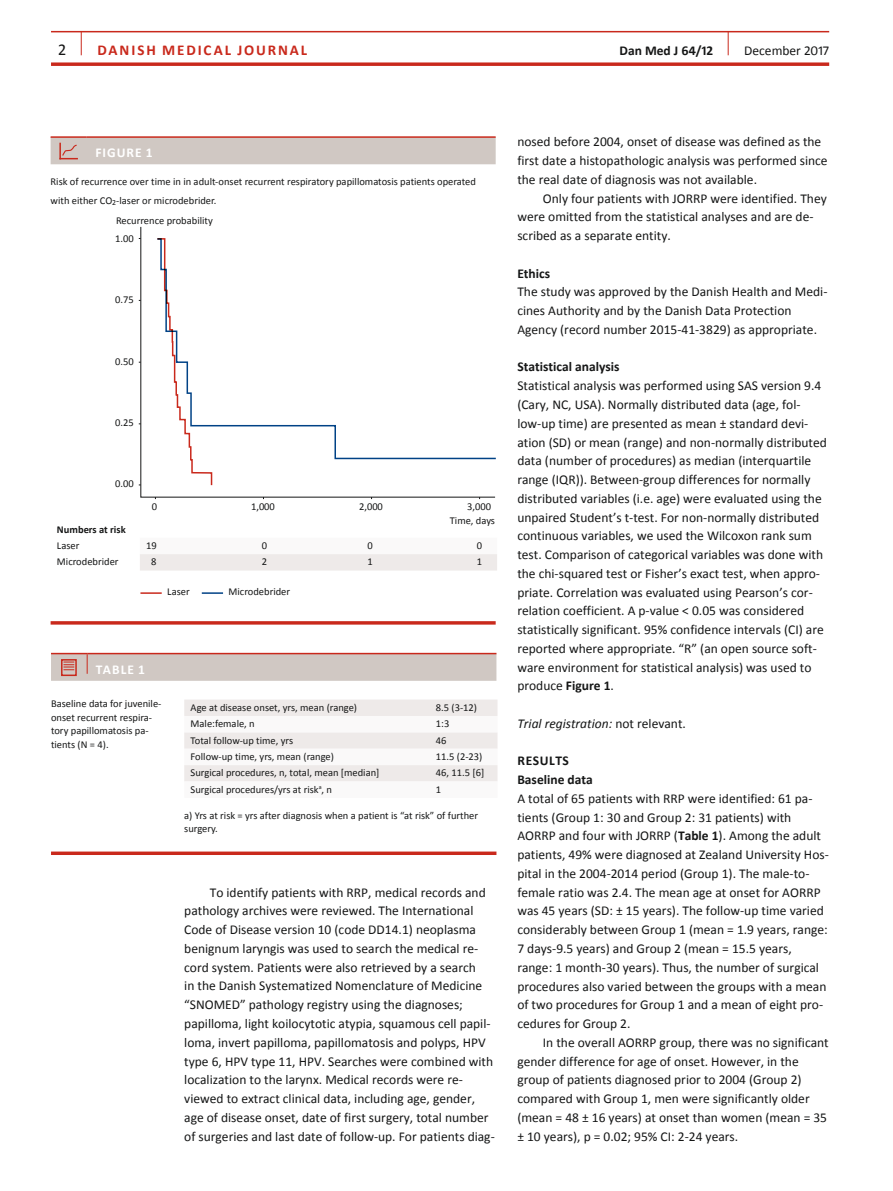
<style>
.page{position:relative;width:893px;height:1191px;background:#fff}
.page>*{position:absolute;margin:0;border:0;box-sizing:border-box;transform-origin:0 0}
.t1{font:16.5px "Calibri";color:#151616}
.t2{font:700 15px "Calibri";letter-spacing:.125em;color:#c9291c}
.t3{font:13.5px/18.8px "Calibri";color:#151616}
.t4{font:700 13.5px/18.8px "Calibri";color:#151616}
.t5{font:italic 13.5px "Calibri";color:#151616}
.t6{font:700 13.5px "Calibri";letter-spacing:.075em;color:#fff}
.t7{font:10.5px/13.5px "Calibri";color:#151616}
.t8{font:700 10.5px "Calibri";color:#151616}
.s1{font-style:italic}
.s2{font-weight:700}
.s3{font-style:normal}
</style>
<div class="page">
<hr style="left:51px;top:31px;width:778px;height:1px;background:#c9291c">
<svg style="left:51px;top:62px;width:778px;height:4px;background:#d0453a"></svg>
<svg style="left:81px;top:32px;width:1px;height:23px"></svg>
<svg style="left:728px;top:32px;width:1px;height:23px"></svg>
<svg style="left:51px;top:653px;width:445px;height:28px;background:#cfbeb9"></svg>
<svg style="left:184px;top:700px;width:313px;height:81px"></svg>
<svg style="left:51px;top:851px;width:445px;height:4px;background:#d0463b"></svg>
<hr style="left:51px;top:136px;width:36px;height:2px;background:#c9291c">
<hr style="left:87px;top:136px;width:409px;height:2px;background:#c9291c">
<div style="left:51px;top:137px;width:445px;height:27px;background:#d0c8c3"></div>
<svg style="left:140px;top:226px;width:356px;height:272px"></svg>
<div style="left:140px;top:554px;width:357px;height:16px;background:#eeeae9"></div>
<svg style="left:156px;top:460px;width:57px;height:26px"></svg>
<svg style="left:156px;top:237px;width:340px;height:223px"></svg>
<hr style="left:140px;top:592px;width:22px;height:2px;background:#c9291c">
<hr style="left:202px;top:592px;width:21px;height:2px;background:#004286">
<hr style="left:51px;top:621px;width:445px;height:3px;background:#c9291c">
<p class="t1" style="left:58px;top:40px;width:10px">2</p>
<p class="t2" style="left:98px;top:41px;width:211px">DANISH MEDICAL JOURNAL</p>
<p class="t4" style="left:619px;top:41px;width:95px">Dan Med J 64/12</p>
<p class="t3" style="left:744px;top:41px;width:86px">December 2017</p>
<p class="t6" style="left:96px;top:144px;width:59px">FIGURE 1</p>
<p class="t7" style="left:51px;top:172px;width:427px;line-height:18.8px">Risk of recurrence over time in in adult-onset recurrent respiratory papillomatosis patients operated with either CO<sub>2</sub>-laser or microdebrider.</p>
<p class="t7" style="left:116px;top:214px;width:98px">Recurrence probability</p>
<p class="t7" style="left:115px;top:231px;width:20px">1.00</p>
<p class="t7" style="left:115px;top:293px;width:20px">0.75</p>
<p class="t7" style="left:115px;top:354px;width:20px">0.50</p>
<p class="t7" style="left:115px;top:415px;width:20px">0.25</p>
<p class="t7" style="left:115px;top:476px;width:20px">0.00</p>
<p class="t7" style="left:152px;top:499px;width:7px">0</p>
<p class="t7" style="left:251px;top:499px;width:25px">1,000</p>
<p class="t7" style="left:359px;top:499px;width:25px">2,000</p>
<p class="t7" style="left:450px;top:499px;width:47px;text-indent:17px">3,000<br>Time, days</p>
<p class="t8" style="left:57px;top:522px;width:70px">Numbers at risk</p>
<p class="t7" style="left:57px;top:538px;width:24px">Laser</p>
<p class="t7" style="left:146px;top:538px;width:12px">19</p>
<p class="t7" style="left:262px;top:538px;width:7px">0</p>
<p class="t7" style="left:368px;top:538px;width:7px">0</p>
<p class="t7" style="left:477px;top:538px;width:7px">0</p>
<p class="t7" style="left:57px;top:555px;width:63px">Microdebrider</p>
<p class="t7" style="left:151px;top:555px;width:7px">8</p>
<p class="t7" style="left:262px;top:555px;width:7px">2</p>
<p class="t7" style="left:368px;top:555px;width:7px">1</p>
<p class="t7" style="left:477px;top:555px;width:7px">1</p>
<p class="t7" style="left:167px;top:584px;width:24px">Laser</p>
<p class="t7" style="left:229px;top:584px;width:63px">Microdebrider</p>
<p class="t6" style="left:96px;top:661px;width:50px">TABLE 1</p>
<p class="t7" style="left:51px;top:696px;width:112px">Baseline data for juvenile&shy;onset recurrent respira&shy;tory papillomatosis pa&shy;tients (N = 4).</p>
<p class="t7" style="left:191px;top:700px;width:168px">Age at disease onset, yrs, mean (range)</p>
<p class="t7" style="left:436px;top:700px;width:43px">8.5 (3-12)</p>
<p class="t7" style="left:191px;top:716px;width:66px">Male:female, n</p>
<p class="t7" style="left:436px;top:716px;width:15px">1:3</p>
<p class="t7" style="left:191px;top:733px;width:104px">Total follow-up time, yrs</p>
<p class="t7" style="left:436px;top:733px;width:12px">46</p>
<p class="t7" style="left:191px;top:749px;width:145px">Follow-up time, yrs, mean (range)</p>
<p class="t7" style="left:436px;top:749px;width:48px">11.5 (2-23)</p>
<p class="t7" style="left:191px;top:765px;width:190px">Surgical procedures, n, total, mean [median]</p>
<p class="t7" style="left:436px;top:765px;width:50px">46, 11.5 [6]</p>
<p class="t7" style="left:191px;top:782px;width:143px">Surgical procedures/yrs at risk<sup>a</sup>, n</p>
<p class="t7" style="left:436px;top:782px;width:7px">1</p>
<p class="t7" style="left:184px;top:808px;width:295px">a) Yrs at risk = yrs after diagnosis when a patient is “at risk” of further surgery.</p>
<p class="t3" style="left:184px;top:882px;width:312px;text-indent:26px">To identify patients with RRP, medical records and pathology archives were reviewed. The International Code of Disease version 10 (code DD14.1) neoplasma benignum laryngis was used to search the medical re&shy;cord system. Patients were also retrieved by a search<br>in the Danish Systematized Nomenclature of Medicine “SNOMED” pathology registry using the diagnoses; papilloma, light koilocytotic atypia, squamous cell papil&shy;loma, invert papilloma, papillomatosis and polyps, HPV type 6, HPV type 11, HPV. Searches were combined with localization to the larynx. Medical records were re&shy;viewed to extract clinical data, including age, gender, age of disease onset, date of first surgery, total number of surgeries and last date of follow-up. For patients diag-</p>
<p class="t3" style="left:517px;top:132px;width:312px">nosed before 2004, onset of disease was defined as the first date a histopathologic analysis was performed since the real date of diagnosis was not available.</p>
<p class="t3" style="left:517px;top:188px;width:311px;text-indent:26px">Only four patients with JORRP were identified. They were omitted from the statistical analyses and are de&shy;scribed as a separate entity.</p>
<p class="t4" style="left:517px;top:263px;width:34px">Ethics</p>
<p class="t3" style="left:517px;top:282px;width:312px">The study was approved by the Danish Health and Medi&shy;cines Authority and by the Danish Data Protection<br>Agency (record number 2015-41-3829) as appropriate.</p>
<p class="t4" style="left:517px;top:357px;width:104px">Statistical analysis</p>
<p class="t3" style="left:517px;top:376px;width:311px">Statistical analysis was performed using SAS version 9.4 (Cary, NC, USA). Normally distributed data (age, fol&shy;low-up time) are presented as mean ± standard devi&shy;ation (SD) or mean (range) and non-normally distributed data (number of procedures) as median (interquartile range (IQR)). Between-group differences for normally distributed variables (i.e. age) were evaluated using the unpaired Student’s t<span class="s1">-</span>test. For non-normally distributed continuous variables, we used the Wilcoxon rank sum test. Comparison of categorical variables was done with the chi-squared test or Fisher’s exact test, when appro&shy;priate. Correlation was evaluated using Pearson’s cor&shy;relation coefficient. A p-value &lt; 0.05 was considered statistically significant. 95% confidence intervals (CI) are reported where appropriate. “R” (an open source soft&shy;ware environment for statistical analysis) was used to produce <span class="s2">Figure 1</span>.</p>
<p class="t5" style="left:517px;top:715px;width:170px">Trial registration: <span class="s3">not relevant.</span></p>
<p class="t4" style="left:517px;top:751px;width:77px">RESULTS<br>Baseline data</p>
<p class="t3" style="left:517px;top:788px;width:313px">A total of 65 patients with RRP were identified: 61 pa&shy;tients (Group 1: 30 and Group 2: 31 patients) with AORRP and four with JORRP (<span class="s2">Table 1</span>). Among the adult patients, 49% were diagnosed at Zealand University Hos&shy;pital in the 2004-2014 period (Group 1). The male-to&shy;female ratio was 2.4. The mean age at onset for AORRP was 45 years (SD: ± 15 years). The follow-up time varied considerably between Group 1 (mean = 1.9 years, range:<br>7 days-9.5 years) and Group 2 (mean = 15.5 years, range: 1 month-30 years). Thus, the number of surgical procedures also varied between the groups with a mean of two procedures for Group 1 and a mean of eight pro&shy;cedures for Group 2.</p>
<p class="t3" style="left:517px;top:1032px;width:313px;text-indent:26px">In the overall AORRP group, there was no significant gender difference for age of onset. However, in the group of patients diagnosed prior to 2004 (Group 2) compared with Group 1, men were significantly older (mean = 48 ± 16 years) at onset than women (mean = 35 ± 10 years), p = 0.02; 95% CI: 2-24 years.</p>
</div>
